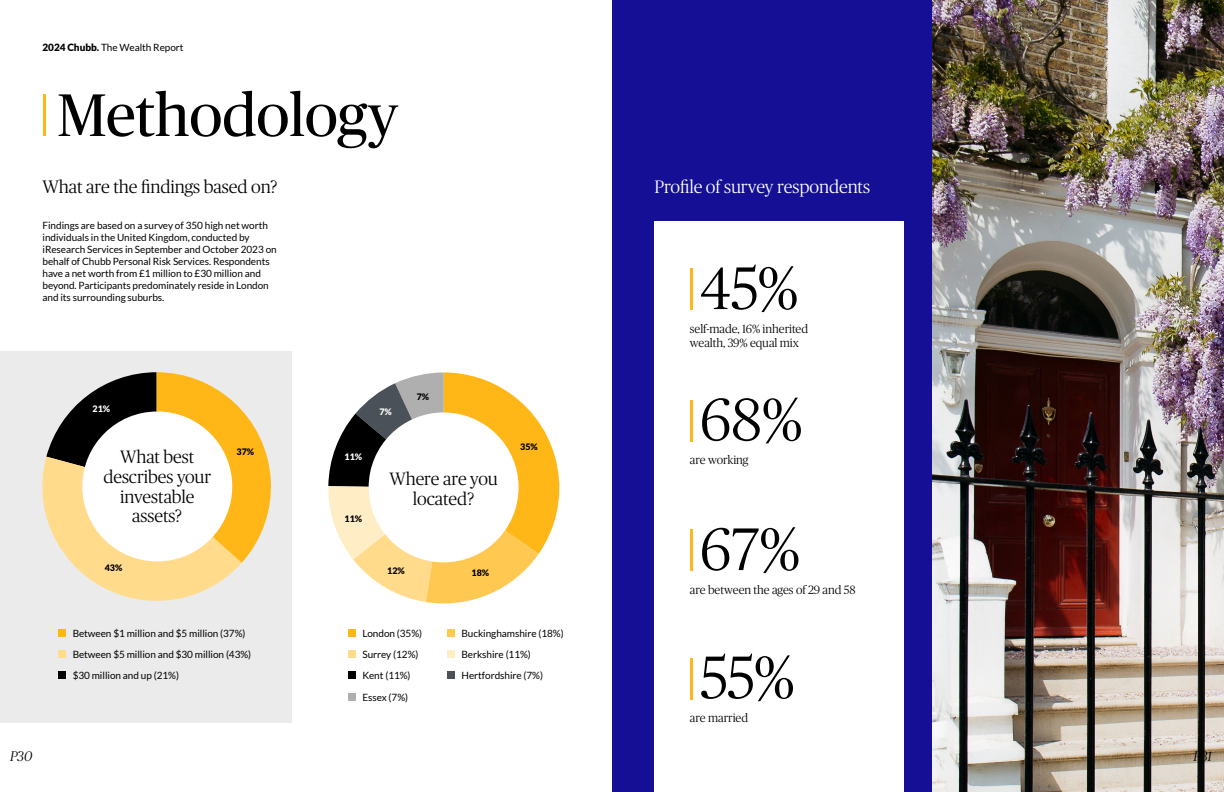
<style>
.page{position:relative;width:1224px;height:792px;background:#fff}
.page>*{position:absolute;margin:0;border:0;box-sizing:border-box;transform-origin:0 0}
.Pg_31__H2{font:300 60px "Chubb Publico";letter-spacing:-.01em;color:#000}
.Pg_30_Title{font:60px "Chubb Publico";letter-spacing:-.005em;color:#000}
.Pg_30_H1{font:300 18px "Chubb Publico";letter-spacing:-.005em;color:#000}
.Pg_31_H1{font:300 18px "Chubb Publico";letter-spacing:-.005em;color:#fff}
.Pg_30_Pie_H1{font:300 17.9px/19.8px "Chubb Publico";letter-spacing:-.005em;color:#000;text-align:center}
.t1{font:italic 300 14px "Chubb Publico";color:#000}
.Pg_32_Body_List{font:300 12px/14px "Chubb Publico";letter-spacing:-.005em;color:#000}
.Pg_31_Body{font:10px/12px "Lato";letter-spacing:-.005em;color:#000}
.Pg_30_Pie_List{font:10px "Lato";letter-spacing:-.005em;color:#000}
.t2{font:900 8.9px "Lato";letter-spacing:-.005em;color:#000}
.t3{font:900 8.9px "Lato";color:#fff}
.s1{font-weight:900}
</style>
<div class="page">
<hr style="left:43px;top:94px;width:3px;height:42px;background:#ffb617">
<div style="left:0;top:351px;width:292px;height:372px;background:#ebebeb"></div>
<div style="left:58px;top:629px;width:8px;height:8px;background:#ffb617"></div>
<div style="left:58px;top:672px;width:8px;height:7px;background:#000"></div>
<div style="left:58px;top:650px;width:8px;height:8px;background:#ffdb8b"></div>
<svg style="left:43px;top:372px;width:228px;height:229px"></svg>
<div style="left:82px;top:411px;width:150px;height:150px;background:#fff;border-radius:50%"></div>
<div style="left:348px;top:629px;width:7px;height:8px;background:#ffb617"></div>
<div style="left:447px;top:629px;width:7px;height:8px;background:#ffc851"></div>
<div style="left:348px;top:672px;width:7px;height:7px;background:#000"></div>
<div style="left:348px;top:694px;width:7px;height:7px;background:#afafaf"></div>
<div style="left:348px;top:650px;width:7px;height:8px;background:#ffdb8b"></div>
<div style="left:447px;top:650px;width:7px;height:8px;background:#ffedc5"></div>
<div style="left:447px;top:671px;width:7px;height:8px;background:#4b5159"></div>
<svg style="left:328px;top:372px;width:231px;height:231px"></svg>
<div style="left:369px;top:412px;width:150px;height:150px;background:#fff;border-radius:50%"></div>
<div style="left:612px;top:0;width:612px;height:792px;background:#150f96"></div>
<div style="left:655px;top:221px;width:249px;height:571px;background:#fff"></div>
<hr style="left:690px;top:269px;width:3px;height:41px;background:#ffb617">
<hr style="left:690px;top:658px;width:3px;height:41px;background:#ffb617">
<hr style="left:690px;top:400px;width:3px;height:42px;background:#ffb617">
<hr style="left:690px;top:530px;width:3px;height:41px;background:#ffb617">
<img style="left:932px;top:0;width:292px;height:792px">
<p class="Pg_31_Body" style="left:43px;top:41px;width:143px"><span class="s1">2024 Chubb.</span> The Wealth Report</p>
<h1 class="Pg_30_Title" style="left:57px;top:73px;width:342px">Methodology</h1>
<h1 class="Pg_30_H1" style="left:43px;top:174px;width:237px">What are the findings based on?</h1>
<p class="Pg_31_Body" style="left:43px;top:220px;width:236px">Findings are based on a survey of 350 high net worth individuals in the United Kingdom, conducted by iResearch Services in September and October 2023 on behalf of Chubb Personal Risk Services. Respondents have a net worth from £1 million to £30 million and beyond. Participants predominately reside in London and its surrounding suburbs.</p>
<p class="t3" style="left:93px;top:403px;width:19px">21%</p>
<h1 class="Pg_30_Pie_H1" style="left:103px;top:446px;width:109px">What best describes your investable assets?</h1>
<p class="t2" style="left:105px;top:563px;width:19px">43%</p>
<p class="t2" style="left:237px;top:447px;width:19px">37%</p>
<p class="t3" style="left:345px;top:452px;width:19px">11%</p>
<p class="t2" style="left:345px;top:514px;width:19px">11%</p>
<p class="t3" style="left:380px;top:406px;width:14px">7%</p>
<p class="t2" style="left:417px;top:391px;width:14px">7%</p>
<h1 class="Pg_30_Pie_H1" style="left:390px;top:468px;width:110px">Where are you located?</h1>
<p class="t2" style="left:387px;top:565px;width:19px">12%</p>
<p class="t2" style="left:472px;top:568px;width:19px">18%</p>
<p class="t2" style="left:520px;top:442px;width:19px">35%</p>
<p class="Pg_30_Pie_List" style="left:73px;top:627px;width:174px">Between $1 million and $5 million (37%)</p>
<p class="Pg_30_Pie_List" style="left:73px;top:649px;width:180px">Between $5 million and $30 million (43%)</p>
<p class="Pg_30_Pie_List" style="left:73px;top:670px;width:108px">$30 million and up (21%)</p>
<p class="Pg_30_Pie_List" style="left:363px;top:627px;width:61px">London (35%)</p>
<p class="Pg_30_Pie_List" style="left:363px;top:649px;width:57px">Surrey (12%)</p>
<p class="Pg_30_Pie_List" style="left:363px;top:670px;width:50px">Kent (11%)</p>
<p class="Pg_30_Pie_List" style="left:363px;top:692px;width:47px">Essex (7%)</p>
<p class="Pg_30_Pie_List" style="left:462px;top:627px;width:104px">Buckinghamshire (18%)</p>
<p class="Pg_30_Pie_List" style="left:462px;top:649px;width:71px">Berkshire (11%)</p>
<p class="Pg_30_Pie_List" style="left:462px;top:670px;width:83px">Hertfordshire (7%)</p>
<h1 class="Pg_31_H1" style="left:655px;top:174px;width:217px">Profile of survey respondents</h1>
<h2 class="Pg_31__H2" style="left:700px;top:247px;width:100px">45%</h2>
<p class="Pg_32_Body_List" style="left:690px;top:321px;width:120px">self-made, 16% inherited wealth, 39% equal mix</p>
<h2 class="Pg_31__H2" style="left:700px;top:379px;width:104px">68%</h2>
<p class="Pg_32_Body_List" style="left:690px;top:452px;width:60px">are working</p>
<h2 class="Pg_31__H2" style="left:700px;top:508px;width:102px">67%</h2>
<p class="Pg_32_Body_List" style="left:690px;top:582px;width:167px">are between the ages of 29 and 58</p>
<h2 class="Pg_31__H2" style="left:700px;top:637px;width:96px">55%</h2>
<p class="Pg_32_Body_List" style="left:690px;top:710px;width:60px">are married</p>
<h3 class="t1" style="left:10px;top:746px;width:24px">P30</h3>
<h3 class="t1" style="left:1194px;top:746px;width:20px">P31</h3>
</div>
